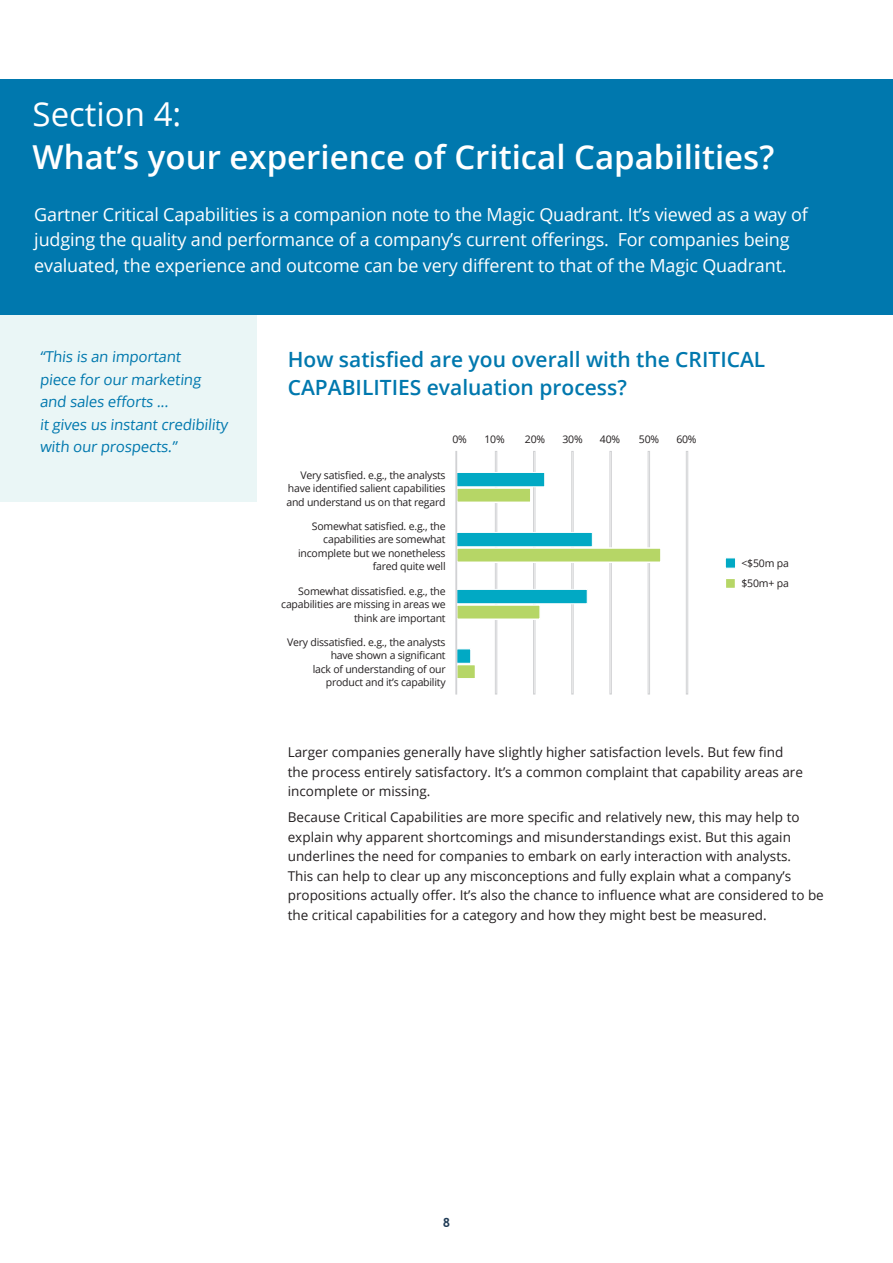
<style>
.page{position:relative;width:893px;height:1263px;background:#fff}
.page>*{position:absolute;margin:0;border:0;box-sizing:border-box;transform-origin:0 0}
.t1{font:600 33px/42.6px "Open Sans";color:#fff}
.body_text{font:600 21px/28.2px "Open Sans";color:#0078ae}
.SIdebars{font:18px/25.5px "Open Sans";letter-spacing:-.01em;color:#fff}
.SIdebars-2{font:15px/22.5px "Open Sans";color:#0078ae}
.body_text-2{font:13.5px/19.5px "Open Sans";color:#231f20}
.sub_header{font:700 12.75px "Trebuchet MS";color:#203b56}
.body_text-3{font:10.5px/13.5px "Open Sans";letter-spacing:-.02em;color:#231f20;text-align:right}
.s1{font-weight:400}
</style>
<div class="page">
<div style="left:0;top:311px;width:256px;height:191px;background:#eaf6f6"></div>
<div style="left:0;top:79px;width:893px;height:236px;background:#0078ae"></div>
<div style="left:725px;top:557px;width:11px;height:12px;background:#01a9c4;border:1px solid #fff"></div>
<div style="left:725px;top:578px;width:11px;height:11px;background:#b6d666;border:2px solid #fff"></div>
<div style="left:495px;top:451px;width:2px;height:243px;border:1px solid #d1d2d4"></div>
<div style="left:533px;top:451px;width:2px;height:243px;border:1px solid #d1d2d4"></div>
<div style="left:571px;top:451px;width:3px;height:243px;border:1px solid #d1d2d4"></div>
<div style="left:609px;top:451px;width:3px;height:243px;border:1px solid #d1d2d4"></div>
<div style="left:648px;top:451px;width:2px;height:243px;border:1px solid #d1d2d4"></div>
<div style="left:686px;top:451px;width:2px;height:243px;border:1px solid #d1d2d4"></div>
<div style="left:456px;top:472px;width:89px;height:15px;background:#01a9c4;border:1px solid #fff"></div>
<div style="left:456px;top:487px;width:75px;height:16px;background:#b6d666;border:2px solid #fff"></div>
<div style="left:456px;top:532px;width:137px;height:15px;background:#01a9c4;border:1px solid #fff"></div>
<div style="left:456px;top:547px;width:206px;height:16px;background:#b6d666;border:2px solid #fff"></div>
<div style="left:456px;top:589px;width:132px;height:15px;background:#01a9c4;border:1px solid #fff"></div>
<div style="left:456px;top:604px;width:85px;height:16px;background:#b6d666;border:2px solid #fff"></div>
<div style="left:456px;top:648px;width:15px;height:16px;background:#01a9c4;border:1px solid #fff"></div>
<div style="left:456px;top:664px;width:20px;height:15px;background:#b6d666;border:2px solid #fff"></div>
<div style="left:455px;top:451px;width:2px;height:243px;border:1px solid #d1d2d4"></div>
<p class="t1" style="left:33px;top:92px;width:743px"><span class="s1">Section 4:<br></span>What’s your experience of Critical Capabilities?</p>
<p class="SIdebars" style="left:34px;top:201px;width:775px">Gartner Critical Capabilities is a companion note to the Magic Quadrant. It’s viewed as a way of judging the quality and performance of a company’s current offerings. For companies being evaluated, the experience and outcome can be very different to that of the Magic Quadrant.</p>
<p class="SIdebars-2" style="left:40px;top:345px;width:190px">“This is an important<br>piece for our marketing and sales efforts ...<br>it gives us instant credibility with our prospects.”</p>
<p class="body_text" style="left:288px;top:345px;width:479px">How satisfied are you overall with the CRITICAL<br>CAPABILITIES evaluation process?</p>
<p class="body_text-3" style="left:452px;top:432px;width:16px">0%</p>
<p class="body_text-3" style="left:484px;top:432px;width:22px">10%</p>
<p class="body_text-3" style="left:525px;top:432px;width:22px">20%</p>
<p class="body_text-3" style="left:562px;top:432px;width:22px">30%</p>
<p class="body_text-3" style="left:600px;top:432px;width:22px">40%</p>
<p class="body_text-3" style="left:639px;top:432px;width:22px">50%</p>
<p class="body_text-3" style="left:676px;top:432px;width:22px">60%</p>
<p class="body_text-3" style="left:286px;top:468px;width:161px;text-align:justify;text-indent:14px">Very satisfied. e.g., the analysts have identified salient capabilities and understand us on that regard</p>
<p class="body_text-3" style="left:298px;top:519px;width:149px">Somewhat satisfied. e.g., the capabilities are somewhat incomplete but we nonetheless fared quite well</p>
<p class="body_text-3" style="left:281px;top:584px;width:166px">Somewhat dissatisfied. e.g., the capabilities are missing in areas we think are important</p>
<p class="body_text-3" style="left:287px;top:635px;width:160px">Very dissatisfied. e.g., the analysts have shown a significant<br>lack of understanding of our product and it’s capability</p>
<p class="body_text-3" style="left:741px;top:556px;width:49px">&lt;$50m pa</p>
<p class="body_text-3" style="left:741px;top:576px;width:49px">$50m+ pa</p>
<p class="body_text-2" style="left:288px;top:742px;width:517px">Larger companies generally have slightly higher satisfaction levels. But few find the process entirely satisfactory. It’s a common complaint that capability areas are incomplete or missing.</p>
<p class="body_text-2" style="left:288px;top:807px;width:538px">Because Critical Capabilities are more specific and relatively new, this may help to explain why apparent shortcomings and misunderstandings exist. But this again underlines the need for companies to embark on early interaction with analysts.<br>This can help to clear up any misconceptions and fully explain what a company’s propositions actually offer. It’s also the chance to influence what are considered to be the critical capabilities for a category and how they might best be measured.</p>
<p class="sub_header" style="left:443px;top:1215px;width:9px">8</p>
</div>
